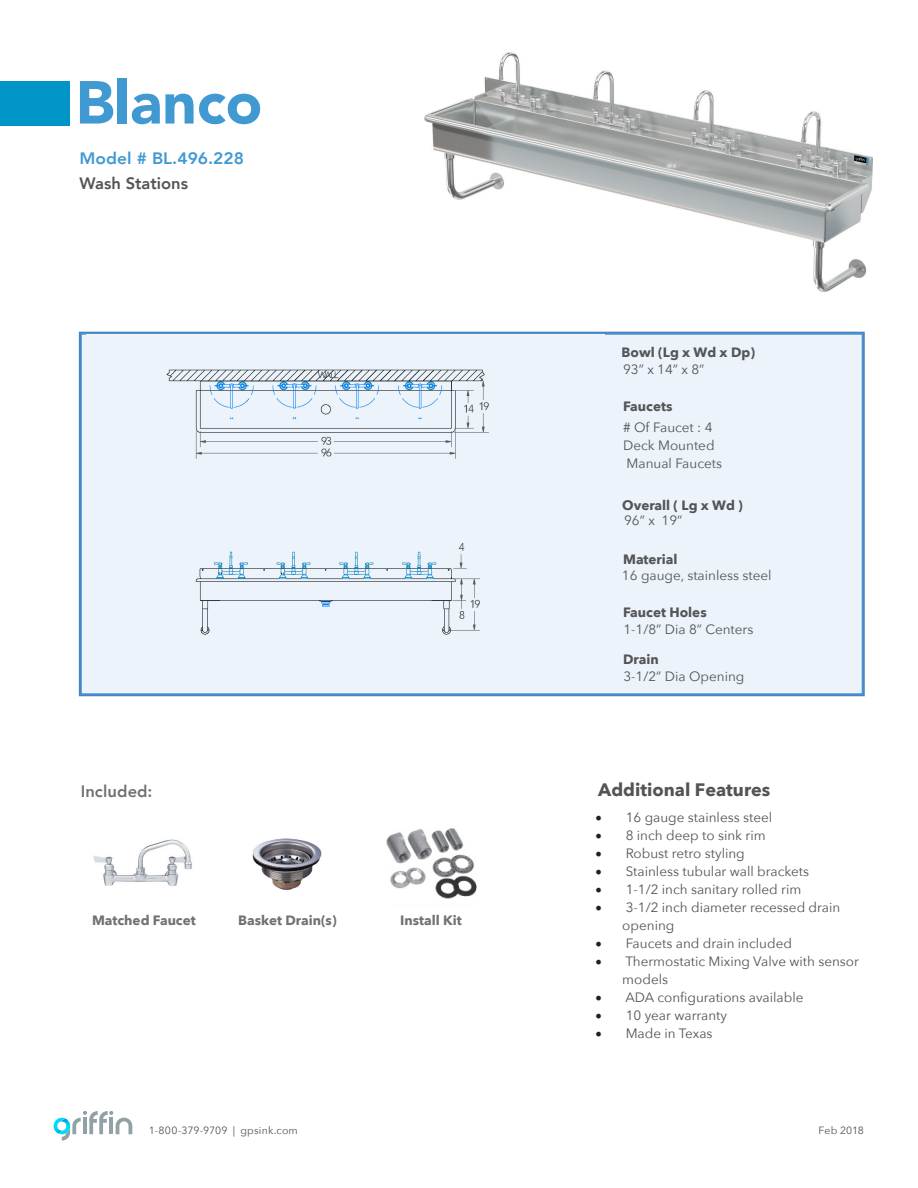
<style>
.page{position:relative;width:918px;height:1188px;background:#fff}
.page>*{position:absolute;margin:0;border:0;box-sizing:border-box;transform-origin:0 0}
.t1{font:900 60px "Avenir";color:#4199d2}
.t2{font:700 18px "Avenir Next";color:#535456}
.t3{font:800 16.5px "Avenir";color:#4199d2;scale:1.05 1}
.t4{font:800 16.5px "Avenir";color:#535456}
.t5{font:800 16.5px "Avenir";letter-spacing:.01em;color:#707173}
.t6{font:13.5px/18px "Avenir Next";color:#535456}
.t7{font:700 13.5px "Avenir Next";color:#535456}
.t8{font:700 13.5px "Avenir Next";color:#707173}
.t9{font:700 13.5px "Avenir Next";color:#545556}
.t10{font:10.5px "Avenir Next";letter-spacing:.015em;color:#535355}
.s1{font-family:"Minion Pro";font-size:18px;color:#231f20}
</style>
<div class="page">
<div style="left:81px;top:333px;width:782px;height:362px;background:#ecf3fa;border:2px solid #fff"></div>
<svg style="left:53px;top:1111px;width:79px;height:30px"></svg>
<img style="left:93px;top:839px;width:99px;height:47px">
<img style="left:252px;top:838px;width:70px;height:52px">
<img style="left:386px;top:828px;width:91px;height:71px">
<div style="left:0;top:81px;width:69px;height:44px;background:#0094c7"></div>
<img style="left:424px;top:52px;width:448px;height:240px">
<h1 class="t1" style="left:76px;top:51px;width:188px">Blanco</h1>
<p class="t3" style="left:80px;top:143px;width:158px">Model # BL.496.228</p>
<p class="t4" style="left:80px;top:168px;width:110px">Wash Stations</p>
<p class="t5" style="left:81px;top:776px;width:73px">Included:</p>
<p class="t8" style="left:92px;top:912px;width:105px">Matched Faucet</p>
<p class="t8" style="left:238px;top:912px;width:100px">Basket Drain(s)</p>
<p class="t8" style="left:400px;top:912px;width:63px">Install Kit</p>
<p class="t9" style="left:622px;top:344px;width:135px">Bowl (Lg x Wd x Dp)</p>
<p class="t6" style="left:623px;top:361px;width:83px">93” x 14” x 8”</p>
<p class="t7" style="left:623px;top:398px;width:51px">Faucets</p>
<p class="t6" style="left:623px;top:418px;width:100px"># Of Faucet : 4<br>Deck Mounted<br>Manual Faucets</p>
<p class="t7" style="left:622px;top:497px;width:122px">Overall ( Lg x Wd )</p>
<p class="t6" style="left:624px;top:511px;width:60px">96” x 19”</p>
<p class="t7" style="left:623px;top:551px;width:56px">Material</p>
<p class="t6" style="left:622px;top:566px;width:151px">16 gauge, stainless steel</p>
<p class="t7" style="left:623px;top:604px;width:85px">Faucet Holes</p>
<p class="t7" style="left:623px;top:651px;width:37px">Drain</p>
<p class="t6" style="left:623px;top:668px;width:122px">3-1/2” Dia Opening</p>
<p class="t6" style="left:623px;top:621px;width:131px">1-1/8” Dia 8” Centers</p>
<h2 class="t2" style="left:598px;top:778px;width:174px">Additional Features</h2>
<p class="t6" style="left:595px;top:808px;width:178px"><span class="s1">•</span> 16 gauge stainless steel</p>
<p class="t6" style="left:595px;top:826px;width:172px"><span class="s1">•</span> 8 inch deep to sink rim</p>
<p class="t6" style="left:595px;top:844px;width:151px"><span class="s1">•</span> Robust retro styling</p>
<p class="t6" style="left:595px;top:862px;width:215px"><span class="s1">•</span> Stainless tubular wall brackets</p>
<p class="t6" style="left:595px;top:880px;width:208px"><span class="s1">•</span> 1-1/2 inch sanitary rolled rim</p>
<p class="t6" style="left:622px;top:898px;width:220px;text-indent:-27px"><span class="s1">•</span> 3-1/2 inch diameter recessed drain opening</p>
<p class="t6" style="left:595px;top:934px;width:198px"><span class="s1">•</span> Faucets and drain included</p>
<p class="t6" style="left:622px;top:952px;width:238px;text-indent:-27px"><span class="s1">•</span> Thermostatic Mixing Valve with sensor models</p>
<p class="t6" style="left:595px;top:988px;width:210px"><span class="s1">•</span> ADA configurations available</p>
<p class="t6" style="left:595px;top:1006px;width:133px"><span class="s1">•</span> 10 year warranty</p>
<p class="t6" style="left:595px;top:1024px;width:119px"><span class="s1">•</span> Made in Texas</p>
<p class="t10" style="left:149px;top:1124px;width:151px">1-800-379-9709 | gpsink.com</p>
<p class="t10" style="left:818px;top:1124px;width:47px">Feb 2018</p>
</div>
